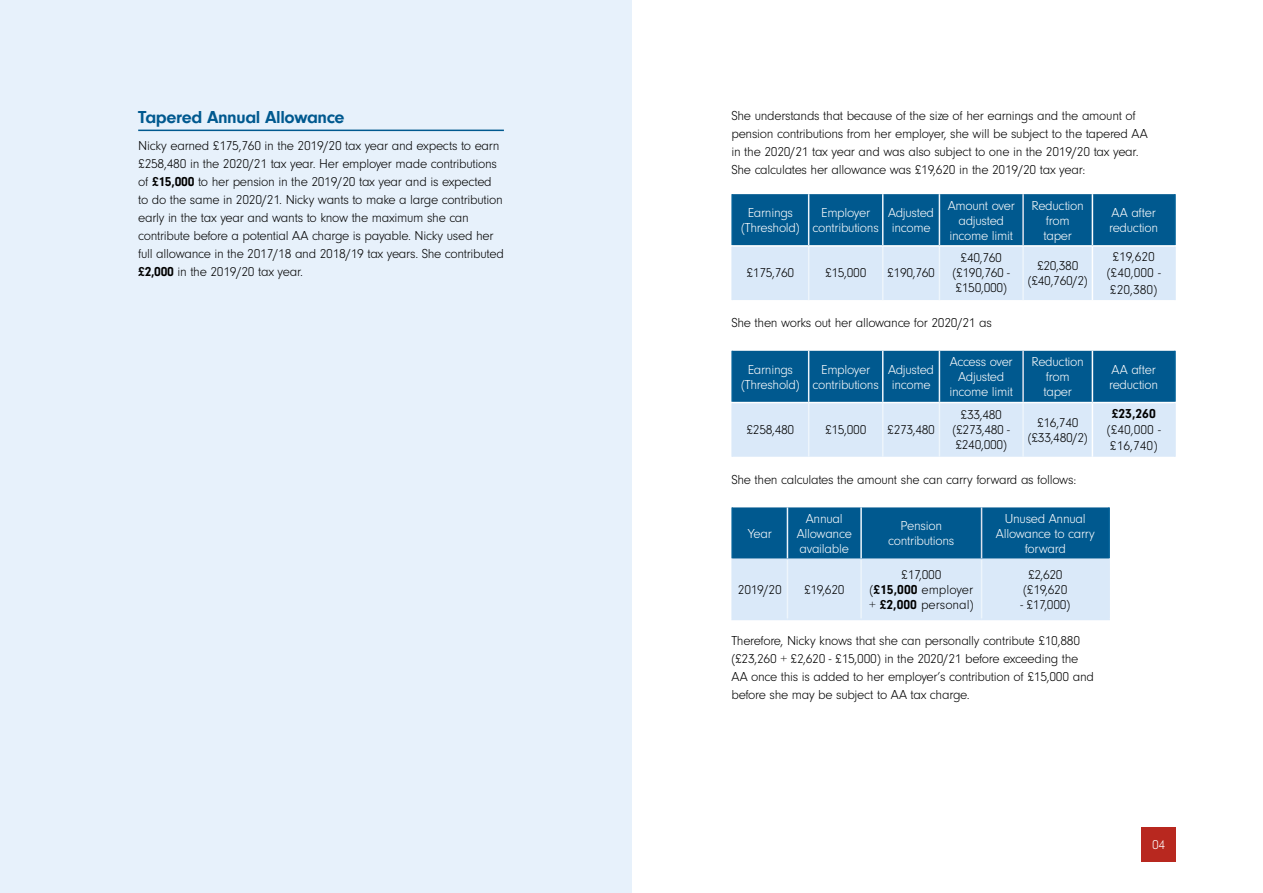
<style>
.page{position:relative;width:1263px;height:893px;background:#fff}
.page>*{position:absolute;margin:0;border:0;box-sizing:border-box;transform-origin:0 0}
.t1{font:700 18px "Neuzeit Gro";letter-spacing:-.02em;color:#00598f}
.t2{font:300 13.5px/18px "Neuzeit Gro";letter-spacing:-.02em;color:#000;text-align:center}
.t3{font:300 13.5px/15px "Neuzeit Gro";letter-spacing:-.02em;color:#fff;text-align:center}
.t4{font:300 13.5px/16.2px "Neuzeit Gro";color:#000;text-align:center}
.t5{font:700 13.5px "Neuzeit Gro";color:#000}
.s1{font-weight:700}
</style>
<div class="page">
<div style="left:1142px;top:827px;width:34px;height:34px;background:#b8281f"></div>
<div style="left:0;top:0;width:631px;height:893px;background:#e7f1fb"></div>
<hr style="left:138px;top:130px;width:366px;height:1px;background:#00598f">
<svg style="left:733px;top:507px;width:375px;height:112px;background:#76a7c8"></svg>
<hr style="left:787px;top:507px;width:1px;height:51px;background:#edf5fc">
<hr style="left:787px;top:560px;width:1px;height:59px;background:#edf5fc">
<hr style="left:860px;top:507px;width:2px;height:51px;background:#edf5fc">
<hr style="left:860px;top:560px;width:2px;height:59px;background:#edf5fc">
<hr style="left:981px;top:507px;width:1px;height:51px;background:#dde2ee">
<hr style="left:981px;top:560px;width:1px;height:59px;background:#edf5fc">
<hr style="left:1108px;top:507px;width:2px;height:51px;background:#006098">
<hr style="left:731px;top:507px;width:2px;height:51px;background:#006098">
<hr style="left:731px;top:558px;width:56px;height:2px;background:#dae9f9">
<hr style="left:731px;top:560px;width:2px;height:59px;background:#dae9f9">
<hr style="left:787px;top:558px;width:74px;height:2px;background:#dae9f9">
<hr style="left:861px;top:558px;width:120px;height:2px;background:#dae9f9">
<hr style="left:981px;top:558px;width:129px;height:2px;background:#dae9f9">
<hr style="left:1108px;top:560px;width:2px;height:59px;background:#dae9f9">
<hr style="left:731px;top:619px;width:56px;height:1px;background:#dae9f9">
<hr style="left:787px;top:619px;width:74px;height:1px;background:#dae9f9">
<hr style="left:861px;top:619px;width:120px;height:1px;background:#dae9f9">
<hr style="left:981px;top:619px;width:129px;height:1px;background:#dae9f9">
<svg style="left:733px;top:194px;width:441px;height:106px;background:#70a3c5"></svg>
<hr style="left:808px;top:194px;width:1px;height:51px;background:#edf5fc">
<hr style="left:808px;top:247px;width:1px;height:53px;background:#edf5fc">
<hr style="left:882px;top:194px;width:1px;height:51px;background:#edf5fc">
<hr style="left:882px;top:247px;width:1px;height:53px;background:#edf5fc">
<hr style="left:939px;top:194px;width:1px;height:51px;background:#edf5fc">
<hr style="left:939px;top:247px;width:1px;height:53px;background:#edf5fc">
<hr style="left:1022px;top:194px;width:2px;height:51px;background:#dde2ee">
<hr style="left:1022px;top:247px;width:2px;height:53px;background:#edf5fc">
<hr style="left:1174px;top:194px;width:2px;height:51px;background:#006098">
<hr style="left:731px;top:194px;width:2px;height:51px;background:#006098">
<hr style="left:1092px;top:247px;width:1px;height:53px;background:#fff">
<hr style="left:731px;top:245px;width:78px;height:2px;background:#fff">
<hr style="left:809px;top:245px;width:74px;height:2px;background:#fff">
<hr style="left:883px;top:245px;width:56px;height:2px;background:#fff">
<hr style="left:939px;top:245px;width:84px;height:2px;background:#fff">
<hr style="left:1023px;top:245px;width:69px;height:2px;background:#fff">
<hr style="left:1092px;top:245px;width:84px;height:2px;background:#fff">
<hr style="left:731px;top:247px;width:2px;height:53px;background:#dae9f9">
<hr style="left:1174px;top:247px;width:2px;height:53px;background:#dae9f9">
<hr style="left:1092px;top:194px;width:1px;height:51px;background:#fff">
<svg style="left:733px;top:351px;width:441px;height:106px;background:#71a3c5"></svg>
<hr style="left:808px;top:351px;width:1px;height:51px;background:#edf5fc">
<hr style="left:808px;top:403px;width:1px;height:54px;background:#edf5fc">
<hr style="left:882px;top:351px;width:1px;height:51px;background:#edf5fc">
<hr style="left:882px;top:403px;width:1px;height:54px;background:#edf5fc">
<hr style="left:939px;top:351px;width:1px;height:51px;background:#edf5fc">
<hr style="left:939px;top:403px;width:1px;height:54px;background:#edf5fc">
<hr style="left:1022px;top:351px;width:2px;height:51px;background:#dde2ee">
<hr style="left:1022px;top:403px;width:2px;height:54px;background:#edf5fc">
<hr style="left:1174px;top:351px;width:2px;height:51px;background:#006098">
<hr style="left:731px;top:351px;width:2px;height:51px;background:#006098">
<hr style="left:1092px;top:403px;width:1px;height:54px;background:#fff">
<hr style="left:731px;top:402px;width:78px;height:1px;background:#fff">
<hr style="left:809px;top:402px;width:74px;height:1px;background:#fff">
<hr style="left:883px;top:402px;width:56px;height:1px;background:#fff">
<hr style="left:939px;top:402px;width:84px;height:1px;background:#fff">
<hr style="left:1023px;top:402px;width:69px;height:1px;background:#fff">
<hr style="left:1092px;top:402px;width:84px;height:1px;background:#fff">
<hr style="left:731px;top:403px;width:2px;height:54px;background:#dae9f9">
<hr style="left:1174px;top:403px;width:2px;height:54px;background:#dae9f9">
<hr style="left:1092px;top:351px;width:1px;height:51px;background:#fff">
<h1 class="t1" style="left:138px;top:107px;width:208px">Tapered Annual Allowance</h1>
<p class="t2" style="left:138px;top:137px;width:367px;text-align:left">Nicky earned £175,760 in the 2019/20 tax year and expects to earn £258,480 in the 2020/21 tax year. Her employer made contributions of <span class="s1">£15,000</span> to her pension in the 2019/20 tax year and is expected to do the same in 2020/21. Nicky wants to make a large contribution early in the tax year and wants to know the maximum she can contribute before a potential AA charge is payable. Nicky used her full allowance in the 2017/18 and 2018/19 tax years. She contributed <span class="s1">£2,000</span> in the 2019/20 tax year.</p>
<p class="t2" style="left:731px;top:107px;width:418px;text-align:left">She understands that because of the size of her earnings and the amount of pension contributions from her employer, she will be subject to the tapered AA in the 2020/21 tax year and was also subject to one in the 2019/20 tax year.<br>She calculates her allowance was £19,620 in the 2019/20 tax year:</p>
<p class="t3" style="left:741px;top:205px;width:60px">Earnings (Threshold)</p>
<p class="t3" style="left:813px;top:205px;width:68px">Employer contributions</p>
<p class="t3" style="left:888px;top:205px;width:47px;text-align:left">Adjusted income</p>
<p class="t3" style="left:948px;top:198px;width:69px">Amount over adjusted income limit</p>
<p class="t3" style="left:1032px;top:198px;width:54px">Reduction from taper</p>
<p class="t3" style="left:1109px;top:205px;width:51px;text-align:left">AA after reduction</p>
<p class="t2" style="left:746px;top:264px;width:49px">£175,760</p>
<p class="t2" style="left:825px;top:264px;width:43px">£15,000</p>
<p class="t2" style="left:887px;top:264px;width:49px">£190,760</p>
<p class="t2" style="left:952px;top:251px;width:59px;line-height:15px">£40,760 (£190,760 - £150,000)</p>
<p class="t2" style="left:1028px;top:258px;width:61px;line-height:15px">£20,380 (£40,760/2)</p>
<p class="t4" style="left:1107px;top:249px;width:56px">£19,620 (£40,000 - £20,380)</p>
<p class="t2" style="left:731px;top:314px;width:262px">She then works out her allowance for 2020/21 as</p>
<p class="t3" style="left:741px;top:362px;width:60px">Earnings (Threshold)</p>
<p class="t3" style="left:813px;top:362px;width:68px">Employer contributions</p>
<p class="t3" style="left:888px;top:362px;width:47px;text-align:left">Adjusted income</p>
<p class="t3" style="left:949px;top:355px;width:65px">Access over<br>Adjusted income limit</p>
<p class="t3" style="left:1032px;top:355px;width:54px">Reduction from taper</p>
<p class="t3" style="left:1109px;top:362px;width:51px;text-align:left">AA after reduction</p>
<p class="t2" style="left:746px;top:421px;width:49px">£258,480</p>
<p class="t2" style="left:825px;top:421px;width:43px">£15,000</p>
<p class="t2" style="left:887px;top:421px;width:49px">£273,480</p>
<p class="t5" style="left:1112px;top:406px;width:46px">£23,260</p>
<p class="t4" style="left:1107px;top:422px;width:56px;text-align:left">(£40,000 - £16,740)</p>
<p class="t2" style="left:952px;top:407px;width:59px;line-height:15px">£33,480 (£273,480 - £240,000)</p>
<p class="t2" style="left:1028px;top:415px;width:61px;line-height:15px">£16,740 (£33,480/2)</p>
<p class="t2" style="left:731px;top:471px;width:347px">She then calculates the amount she can carry forward as follows:</p>
<p class="t3" style="left:748px;top:526px;width:26px">Year</p>
<p class="t3" style="left:797px;top:511px;width:57px">Annual<br>Allowance available</p>
<p class="t3" style="left:888px;top:519px;width:68px">Pension contributions</p>
<p class="t3" style="left:996px;top:511px;width:100px">Unused Annual<br>Allowance to carry forward</p>
<p class="t2" style="left:738px;top:581px;width:45px">2019/20</p>
<p class="t2" style="left:804px;top:581px;width:42px">£19,620</p>
<p class="t4" style="left:869px;top:567px;width:106px;line-height:15px">£17,000<br>(<span class="s1">£15,000</span> employer + <span class="s1">£2,000</span> personal)</p>
<p class="t2" style="left:1023px;top:567px;width:46px;line-height:15px">£2,620 (£19,620</p>
<p class="t2" style="left:1020px;top:596px;width:52px">- £17,000)</p>
<p class="t2" style="left:731px;top:632px;width:364px;text-align:left">Therefore, Nicky knows that she can personally contribute £10,880 (£23,260 + £2,620 - £15,000) in the 2020/21 before exceeding the AA once this is added to her employer’s contribution of £15,000 and before she may be subject to AA tax charge.</p>
<p class="t3" style="left:1152px;top:837px;width:15px">04</p>
</div>
